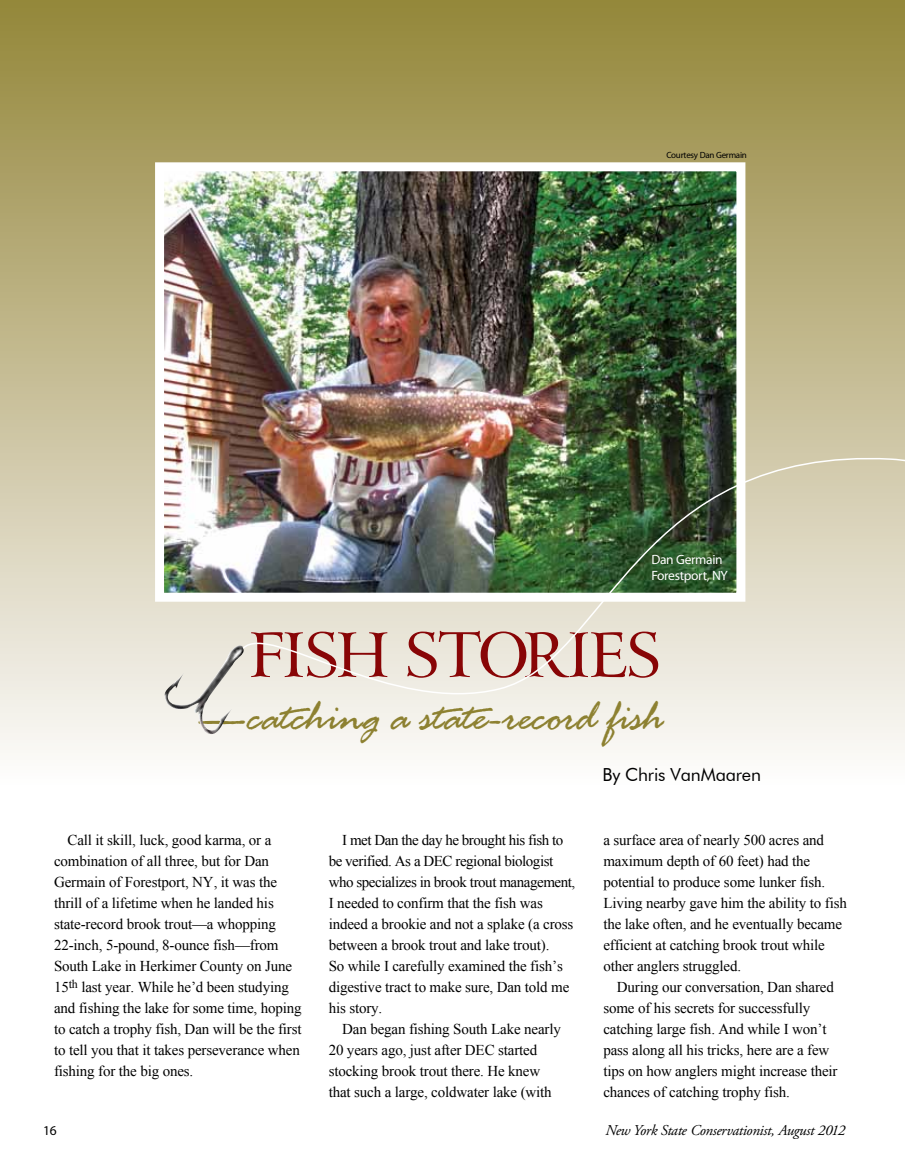
<style>
.page{position:relative;width:905px;height:1175px;background:#fff}
.page>*{position:absolute;margin:0;border:0;box-sizing:border-box;transform-origin:0 0}
.t1{font:61.5px "Arrus BT";letter-spacing:-.02em;color:#880506}
.t2{font:46.5px "Rage Italic Plain";letter-spacing:-.01em;color:#8d8131}
.t3{font:18px "Futura BT";letter-spacing:-.01em;color:#000}
.t4{font:15px/21px "Times New Roman";letter-spacing:-.01em;color:#000}
.t5{font:italic 15px "Adobe Garamond Pro";letter-spacing:-.02em;color:#000}
.t6{font:13.5px/16.5px "Myriad Pro";letter-spacing:-.025em;color:#fff}
.t7{font:13.5px "Myriad Pro";color:#000}
.t8{font:9px "Myriad Pro";letter-spacing:-.025em;color:#000}
</style>
<div class="page">
<div style="left:0;top:0;width:904px;height:784px;background:linear-gradient(to bottom,#938538,#fdfbfc)"></div>
<img style="left:165px;top:172px;width:570px;height:419px">
<div style="left:155px;top:162px;width:590px;height:439px;border:9px solid #fff"></div>
<img style="left:162px;top:645px;width:79px;height:90px">
<img style="left:241px;top:430px;width:663px;height:354px">
<p class="t8" style="left:666px;top:149px;width:82px">Courtesy Dan Germain</p>
<p class="t6" style="left:651px;top:551px;width:78px">Dan Germain<br>Forestport, NY</p>
<h1 class="t1" style="left:249px;top:617px;width:36px">FISH</h1>
<h1 class="t1" style="left:403px;top:617px;width:248px">STORIES</h1>
<h2 class="t2" style="left:196px;top:696px;width:469px">—catching a state-record fish</h2>
<p class="t4" style="left:54px;top:829px;width:249px;text-indent:14px">Call it skill, luck, good karma, or a combination of all three, but for Dan Germain of Forestport, NY, it was the thrill of a lifetime when he landed his state-record brook trout—a whopping 22-inch, 5-pound, 8-ounce fish—from South Lake in Herkimer County on June 15<sup>th</sup> last year. While he’d been studying and fishing the lake for some time, hoping to catch a trophy fish, Dan will be the first to tell you that it takes perseverance when fishing for the big ones.</p>
<p class="t4" style="left:329px;top:829px;width:248px;text-indent:13px">I met Dan the day he brought his fish to be verified. As a DEC regional biologist who specializes in brook trout management, I needed to confirm that the fish was indeed a brookie and not a splake (a cross between a brook trout and lake trout).<br>So while I carefully examined the fish’s digestive tract to make sure, Dan told me his story.</p>
<p class="t4" style="left:329px;top:1018px;width:234px;text-indent:13px">Dan began fishing South Lake nearly 20 years ago, just after DEC started stocking brook trout there. He knew that such a large, coldwater lake (with</p>
<p class="t7" style="left:43px;top:1122px;width:15px">16</p>
<p class="t3" style="left:602px;top:763px;width:160px">By Chris VanMaaren</p>
<p class="t4" style="left:603px;top:829px;width:245px">a surface area of nearly 500 acres and maximum depth of 60 feet) had the potential to produce some lunker fish.<br>Living nearby gave him the ability to fish the lake often, and he eventually became efficient at catching brook trout while other anglers struggled.</p>
<p class="t4" style="left:603px;top:976px;width:236px;text-indent:14px">During our conversation, Dan shared some of his secrets for successfully catching large fish. And while I won’t pass along all his tricks, here are a few tips on how anglers might increase their chances of catching trophy fish.</p>
<p class="t5" style="left:605px;top:1120px;width:241px">New York State Conservationist, August 2012</p>
</div>
